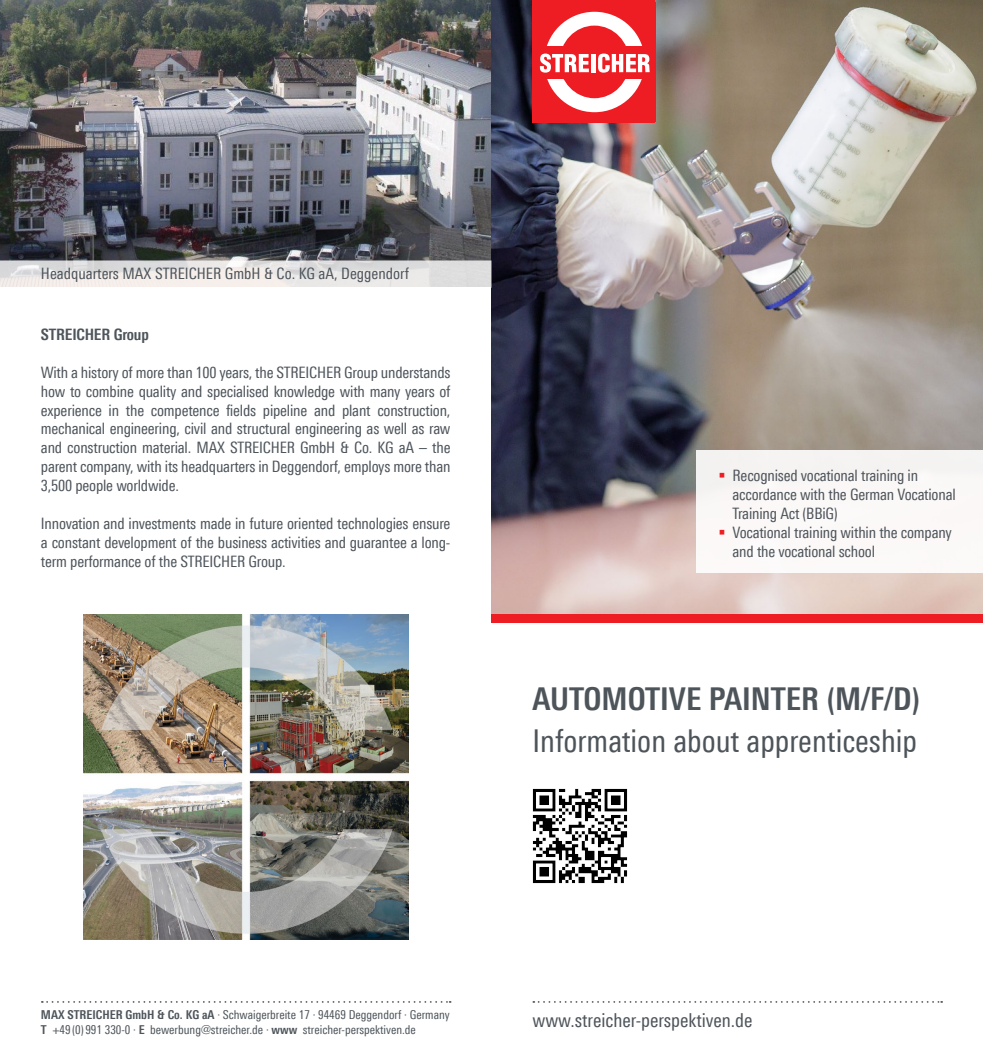
<style>
.page{position:relative;width:983px;height:1042px;background:#fff}
.page>*{position:absolute;margin:0;border:0;box-sizing:border-box;transform-origin:0 0}
.t1{font:31.5px "Linotype Univers 420 Cn";color:#4d545a}
.t2{font:700 condensed 31.5px "Univers Next Pro";color:#4d545a}
.t3{font:19.25px "Linotype Univers 420 Cn";color:#4d545a}
.t4{font:15.75px/18.9px "Linotype Univers 420 Cn";letter-spacing:-.01em;color:#4d545a;text-align:justify}
.t5{font:700 condensed 15.75px "Univers Next Pro";letter-spacing:-.01em;color:#4d545a}
.t6{font:12.25px "Linotype Univers 420 Cn";color:#4d545a}
.s1{font-family:"Univers Next Pro";font-weight:700;font-stretch:condensed}
</style>
<div class="page">
<img style="left:0;top:0;width:491px;height:260px">
<img style="left:491px;top:0;width:491px;height:614px">
<div style="left:532px;top:0;width:123px;height:123px;background:#ee1d23"></div>
<div style="left:544px;top:12px;width:100px;height:100px;background:#fff;border-radius:50%"></div>
<div style="left:559px;top:26px;width:70px;height:72px;background:#ee1d23;border-radius:50%"></div>
<div style="left:536px;top:46px;width:118px;height:33px;background:#ee1d23"></div>
<svg style="left:539px;top:54px;width:49px;height:19px"></svg>
<hr style="left:591px;top:54px;width:4px;height:18px;background:#fff">
<svg style="left:598px;top:54px;width:51px;height:19px"></svg>
<div style="left:696px;top:450px;width:286px;height:123px;background:#fbf8f7"></div>
<svg style="left:0;top:260px;width:491px;height:27px;background:#e4e1e0"></svg>
<svg style="left:533px;top:1001px;width:408px;height:2px"></svg>
<svg style="left:42px;top:1001px;width:408px;height:2px"></svg>
<div style="left:491px;top:614px;width:491px;height:8px;background:#ee1d23"></div>
<img style="left:532px;top:789px;width:95px;height:94px">
<img style="left:83px;top:614px;width:325px;height:325px">
<p class="t4" style="left:41px;top:264px;width:369px">Headquarters MAX STREICHER GmbH &amp; Co. KG aA, Deggendorf</p>
<p class="t5" style="left:41px;top:325px;width:109px">STREICHER Group</p>
<p class="t4" style="left:41px;top:362px;width:411px">With a history of more than 100 years, the STREICHER Group understands how to combine quality and specialised knowledge with many years of experience in the competence fields pipeline and plant construction,</p>
<p class="t4" style="left:41px;top:419px;width:411px">mechanical engineering, civil and structural engineering as well as raw and construction material. MAX STREICHER GmbH &amp; Co. KG aA – the parent company, with its headquarters in Deggendorf, employs more than 3,500 people worldwide.</p>
<p class="t4" style="left:41px;top:514px;width:411px">Innovation and investments made in future oriented technologies ensure a constant development of the business activities and guarantee a long&shy;term performance of the STREICHER Group.</p>
<p class="t4" style="left:732px;top:466px;width:225px;text-align:left">Recognised vocational training in accordance with the German Vocational<br>Training Act (BBiG)</p>
<p class="t4" style="left:732px;top:523px;width:221px">Vocational training within the company and the vocational school</p>
<p class="t2" style="left:532px;top:680px;width:389px">AUTOMOTIVE PAINTER (M/F/D)</p>
<p class="t1" style="left:532px;top:722px;width:386px">Information about apprenticeship</p>
<p class="t6" style="left:41px;top:1007px;width:410px"><span class="s1">MAX STREICHER GmbH &amp; Co. KG aA</span> · Schwaigerbreite 17 · 94469 Deggendorf · Germany</p>
<p class="t6" style="left:41px;top:1022px;width:376px"><span class="s1">T</span> +49 (0) 991 330-0 · <span class="s1">E</span> bewerbung@streicher.de · <span class="s1">www</span> streicher-perspektiven.de</p>
<p class="t3" style="left:532px;top:1009px;width:221px">www.streicher-perspektiven.de</p>
</div>
